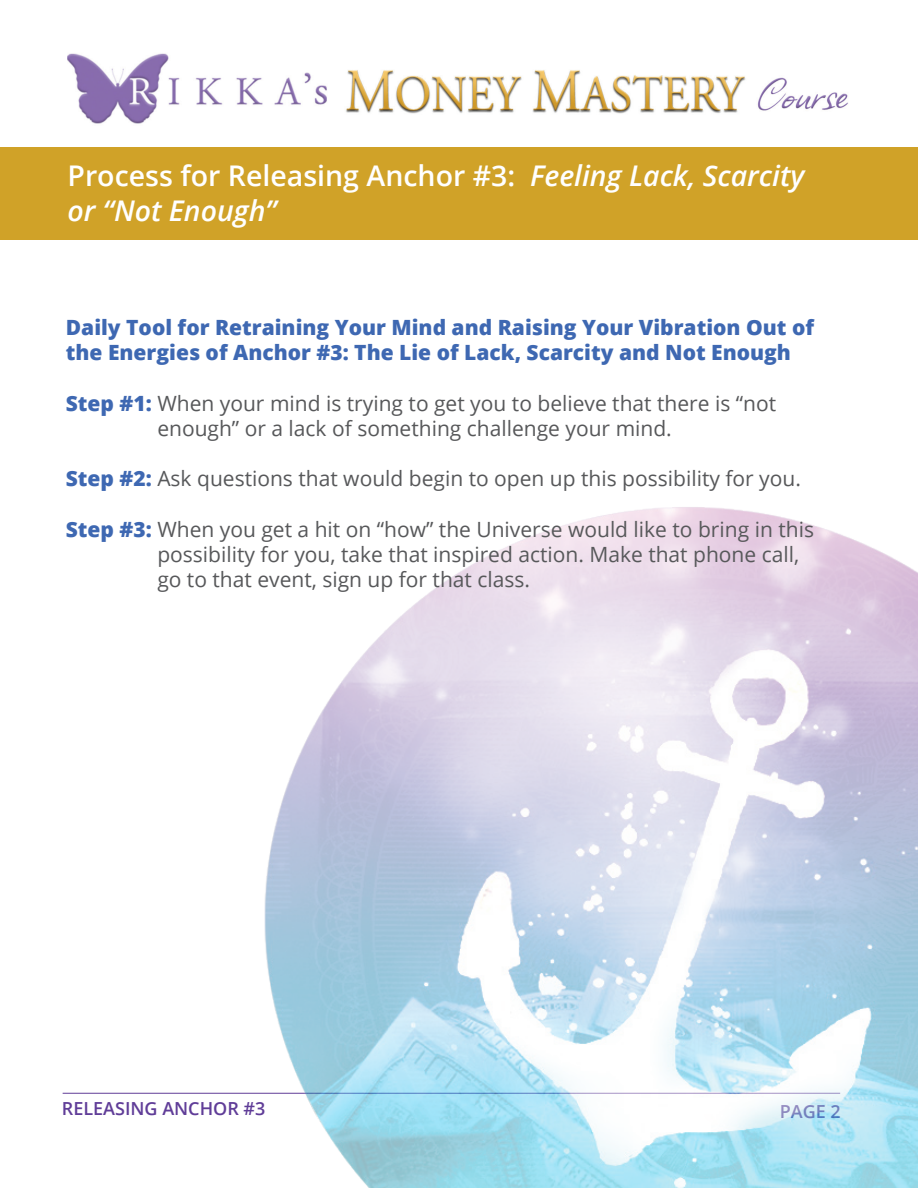
<style>
.page{position:relative;width:918px;height:1188px;background:#fff}
.page>*{position:absolute;margin:0;border:0;box-sizing:border-box;transform-origin:0 0}
.t1{font:italic 600 28.5px/34.2px "Open Sans";color:#fff}
.t2{font:21px/25.2px "Open Sans";color:#57585a}
.t3{font:800 21px/25.2px "Open Sans";color:#3e68b2}
.t4{font:600 18px "Open Sans";color:#603d98}
.s1{font-style:normal}
.s2{font-weight:800;color:#3e68b2}
</style>
<div class="page">
<hr style="left:63px;top:1093px;width:777px;height:1px;background:#603d98">
<img style="left:67px;top:53px;width:781px;height:71px">
<div style="left:0;top:147px;width:918px;height:93px;background:#d0a228"></div>
<img style="left:249px;top:507px;width:669px;height:681px">
<h1 class="t1" style="left:68px;top:158px;width:738px"><span class="s1">Process for Releasing Anchor #3:</span> Feeling Lack, Scarcity or “Not Enough”</h1>
<p class="t3" style="left:66px;top:314px;width:750px">Daily Tool for Retraining Your Mind and Raising Your Vibration Out of the Energies of Anchor #3: The Lie of Lack, Scarcity and Not Enough</p>
<p class="t2" style="left:157px;top:390px;width:620px;text-indent:-91px"><span class="s2">Step #1:</span> When your mind is trying to get you to believe that there is “not enough” or a lack of something challenge your mind.</p>
<p class="t2" style="left:66px;top:465px;width:737px"><span class="s2">Step #2:</span> Ask questions that would begin to open up this possibility for you.</p>
<p class="t2" style="left:157px;top:516px;width:658px;text-indent:-91px"><span class="s2">Step #3:</span> When you get a hit on “how” the Universe would like to bring in this possibility for you, take that inspired action. Make that phone call, go to that event, sign up for that class.</p>
<p class="t4" style="left:62px;top:1096px;width:205px">RELEASING ANCHOR #3</p>
<p class="t4" style="left:780px;top:1099px;width:63px">PAGE 2</p>
</div>
